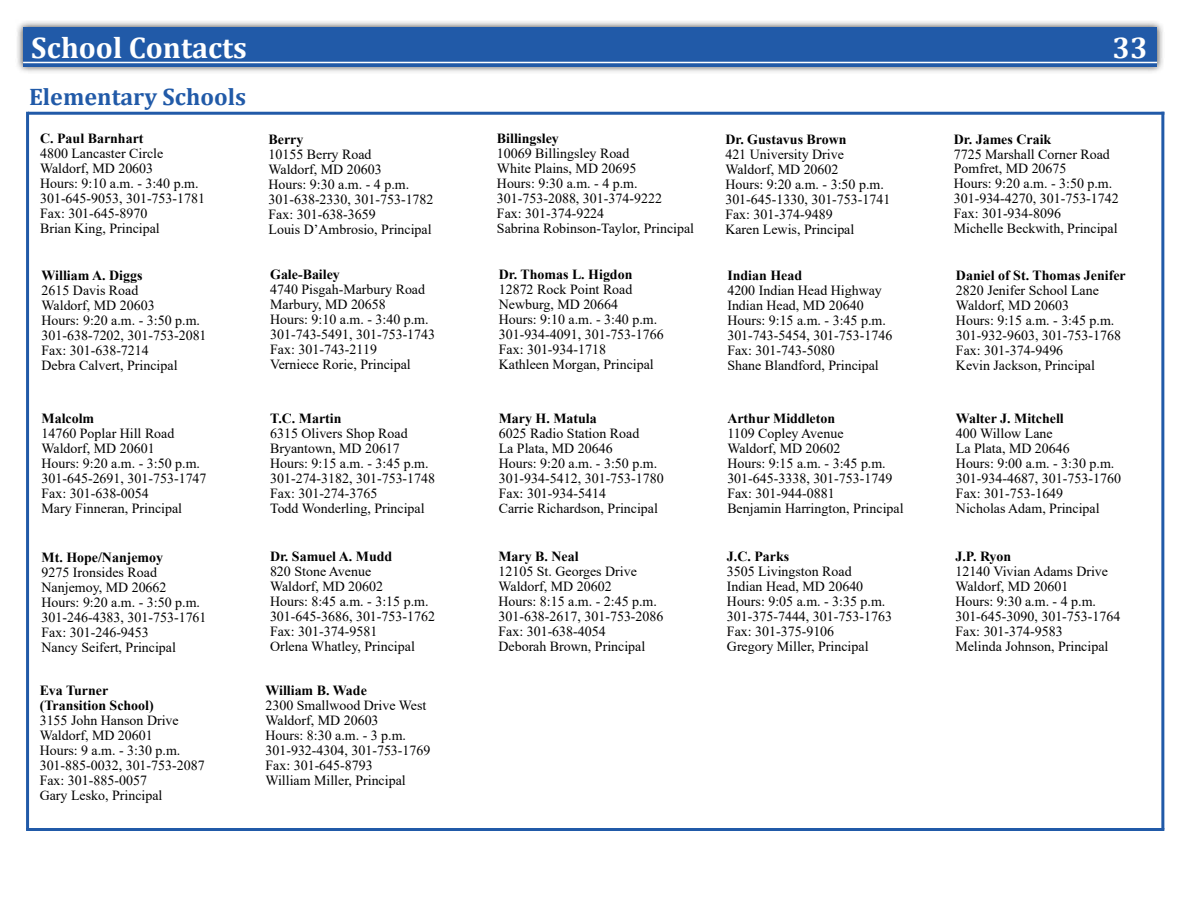
<style>
.page{position:relative;width:1188px;height:918px;background:#fff}
.page>*{position:absolute;margin:0;border:0;box-sizing:border-box;transform-origin:0 0}
.t1{font:700 30px "Cambria";color:#fff}
.t2{font:700 24px "Cambria";color:#215aa8}
.t3{font:13.95px/15px "Times New Roman";color:#000}
.t4{font:700 13.95px/15px "Times New Roman";color:#000}
</style>
<div class="page">
<hr style="left:28px;top:112px;width:1136px;height:3px;background:#215aa8">
<hr style="left:26px;top:828px;width:1138px;height:3px;background:#215aa8">
<div style="left:16px;top:20px;width:1149px;height:54px;background:#000;opacity:.75"></div>
<div style="left:23px;top:27px;width:1134px;height:39px;background:#215aa8"></div>
<hr style="left:23px;top:62px;width:1134px;height:1px;background:#fff">
<hr style="left:26px;top:112px;width:3px;height:718px;background:#215aa8">
<hr style="left:1161px;top:112px;width:3px;height:718px;background:#215aa8">
<h1 class="t1" style="left:31px;top:26px;width:217px">School Contacts</h1>
<h1 class="t1" style="left:1113px;top:26px;width:37px">33</h1>
<h2 class="t2" style="left:29px;top:80px;width:219px">Elementary Schools</h2>
<p class="t4" style="left:40px;top:131px;width:105px">C. Paul Barnhart</p>
<p class="t3" style="left:40px;top:146px;width:167px">4800 Lancaster Circle<br>Waldorf, MD 20603<br>Hours: 9:10 a.m. - 3:40 p.m.<br>301-645-9053, 301-753-1781<br>Fax: 301-645-8970<br>Brian King, Principal</p>
<p class="t4" style="left:42px;top:267px;width:102px">William A. Diggs</p>
<p class="t3" style="left:42px;top:282px;width:167px">2615 Davis Road<br>Waldorf, MD 20603<br>Hours: 9:20 a.m. - 3:50 p.m.<br>301-638-7202, 301-753-2081<br>Fax: 301-638-7214<br>Debra Calvert, Principal</p>
<p class="t4" style="left:42px;top:411px;width:54px">Malcolm</p>
<p class="t3" style="left:42px;top:426px;width:167px">14760 Poplar Hill Road<br>Waldorf, MD 20601<br>Hours: 9:20 a.m. - 3:50 p.m.<br>301-645-2691, 301-753-1747<br>Fax: 301-638-0054<br>Mary Finneran, Principal</p>
<p class="t4" style="left:42px;top:549px;width:123px">Mt. Hope/Nanjemoy</p>
<p class="t3" style="left:42px;top:564px;width:167px">9275 Ironsides Road<br>Nanjemoy, MD 20662<br>Hours: 9:20 a.m. - 3:50 p.m.<br>301-246-4383, 301-753-1761<br>Fax: 301-246-9453<br>Nancy Seifert, Principal</p>
<p class="t4" style="left:40px;top:682px;width:116px">Eva Turner (Transition School)</p>
<p class="t3" style="left:40px;top:712px;width:167px">3155 John Hanson Drive<br>Waldorf, MD 20601<br>Hours: 9 a.m. - 3:30 p.m.<br>301-885-0032, 301-753-2087<br>Fax: 301-885-0057<br>Gary Lesko, Principal</p>
<p class="t4" style="left:269px;top:131px;width:36px">Berry</p>
<p class="t3" style="left:269px;top:146px;width:167px">10155 Berry Road<br>Waldorf, MD 20603<br>Hours: 9:30 a.m. - 4 p.m.<br>301-638-2330, 301-753-1782<br>Fax: 301-638-3659<br>Louis D’Ambrosio, Principal</p>
<p class="t4" style="left:270px;top:267px;width:71px">Gale-Bailey</p>
<p class="t3" style="left:270px;top:282px;width:167px">4740 Pisgah-Marbury Road<br>Marbury, MD 20658<br>Hours: 9:10 a.m. - 3:40 p.m.<br>301-743-5491, 301-753-1743<br>Fax: 301-743-2119<br>Verniece Rorie, Principal</p>
<p class="t4" style="left:270px;top:411px;width:73px">T.C. Martin</p>
<p class="t3" style="left:270px;top:426px;width:167px">6315 Olivers Shop Road<br>Bryantown, MD 20617<br>Hours: 9:15 a.m. - 3:45 p.m.<br>301-274-3182, 301-753-1748<br>Fax: 301-274-3765<br>Todd Wonderling, Principal</p>
<p class="t4" style="left:270px;top:549px;width:124px">Dr. Samuel A. Mudd</p>
<p class="t3" style="left:270px;top:564px;width:167px">820 Stone Avenue<br>Waldorf, MD 20602<br>Hours: 8:45 a.m. - 3:15 p.m.<br>301-645-3686, 301-753-1762<br>Fax: 301-374-9581<br>Orlena Whatley, Principal</p>
<p class="t4" style="left:265px;top:682px;width:103px">William B. Wade</p>
<p class="t3" style="left:265px;top:697px;width:167px">2300 Smallwood Drive West<br>Waldorf, MD 20603<br>Hours: 8:30 a.m. - 3 p.m.<br>301-932-4304, 301-753-1769<br>Fax: 301-645-8793<br>William Miller, Principal</p>
<p class="t4" style="left:497px;top:131px;width:64px">Billingsley</p>
<p class="t3" style="left:497px;top:146px;width:199px">10069 Billingsley Road<br>White Plains, MD 20695<br>Hours: 9:30 a.m. - 4 p.m.<br>301-753-2088, 301-374-9222<br>Fax: 301-374-9224<br>Sabrina Robinson-Taylor, Principal</p>
<p class="t4" style="left:499px;top:267px;width:135px">Dr. Thomas L. Higdon</p>
<p class="t3" style="left:499px;top:282px;width:167px">12872 Rock Point Road<br>Newburg, MD 20664<br>Hours: 9:10 a.m. - 3:40 p.m.<br>301-934-4091, 301-753-1766<br>Fax: 301-934-1718<br>Kathleen Morgan, Principal</p>
<p class="t4" style="left:499px;top:411px;width:100px">Mary H. Matula</p>
<p class="t3" style="left:499px;top:426px;width:167px">6025 Radio Station Road<br>La Plata, MD 20646<br>Hours: 9:20 a.m. - 3:50 p.m.<br>301-934-5412, 301-753-1780<br>Fax: 301-934-5414<br>Carrie Richardson, Principal</p>
<p class="t4" style="left:498px;top:549px;width:82px">Mary B. Neal</p>
<p class="t3" style="left:498px;top:564px;width:167px">12105 St. Georges Drive<br>Waldorf, MD 20602<br>Hours: 8:15 a.m. - 2:45 p.m.<br>301-638-2617, 301-753-2086<br>Fax: 301-638-4054<br>Deborah Brown, Principal</p>
<p class="t4" style="left:725px;top:131px;width:123px">Dr. Gustavus Brown</p>
<p class="t3" style="left:725px;top:146px;width:167px">421 University Drive<br>Waldorf, MD 20602<br>Hours: 9:20 a.m. - 3:50 p.m.<br>301-645-1330, 301-753-1741<br>Fax: 301-374-9489<br>Karen Lewis, Principal</p>
<p class="t4" style="left:727px;top:267px;width:76px">Indian Head</p>
<p class="t3" style="left:727px;top:282px;width:167px">4200 Indian Head Highway<br>Indian Head, MD 20640<br>Hours: 9:15 a.m. - 3:45 p.m.<br>301-743-5454, 301-753-1746<br>Fax: 301-743-5080<br>Shane Blandford, Principal</p>
<p class="t4" style="left:727px;top:411px;width:109px">Arthur Middleton</p>
<p class="t3" style="left:727px;top:425px;width:178px">1109 Copley Avenue<br>Waldorf, MD 20602<br>Hours: 9:15 a.m. - 3:45 p.m.<br>301-645-3338, 301-753-1749<br>Fax: 301-944-0881<br>Benjamin Harrington, Principal</p>
<p class="t4" style="left:727px;top:549px;width:64px">J.C. Parks</p>
<p class="t3" style="left:727px;top:564px;width:167px">3505 Livingston Road<br>Indian Head, MD 20640<br>Hours: 9:05 a.m. - 3:35 p.m.<br>301-375-7444, 301-753-1763<br>Fax: 301-375-9106<br>Gregory Miller, Principal</p>
<p class="t4" style="left:954px;top:131px;width:99px">Dr. James Craik</p>
<p class="t3" style="left:954px;top:146px;width:167px">7725 Marshall Corner Road<br>Pomfret, MD 20675<br>Hours: 9:20 a.m. - 3:50 p.m.<br>301-934-4270, 301-753-1742<br>Fax: 301-934-8096<br>Michelle Beckwith, Principal</p>
<p class="t4" style="left:956px;top:267px;width:171px">Daniel of St. Thomas Jenifer</p>
<p class="t3" style="left:956px;top:282px;width:167px">2820 Jenifer School Lane<br>Waldorf, MD 20603<br>Hours: 9:15 a.m. - 3:45 p.m.<br>301-932-9603, 301-753-1768<br>Fax: 301-374-9496<br>Kevin Jackson, Principal</p>
<p class="t4" style="left:956px;top:411px;width:109px">Walter J. Mitchell</p>
<p class="t3" style="left:956px;top:426px;width:167px">400 Willow Lane<br>La Plata, MD 20646<br>Hours: 9:00 a.m. - 3:30 p.m.<br>301-934-4687, 301-753-1760<br>Fax: 301-753-1649<br>Nicholas Adam, Principal</p>
<p class="t4" style="left:955px;top:549px;width:57px">J.P. Ryon</p>
<p class="t3" style="left:955px;top:564px;width:167px">12140 Vivian Adams Drive<br>Waldorf, MD 20601<br>Hours: 9:30 a.m. - 4 p.m.<br>301-645-3090, 301-753-1764<br>Fax: 301-374-9583<br>Melinda Johnson, Principal</p>
</div>
